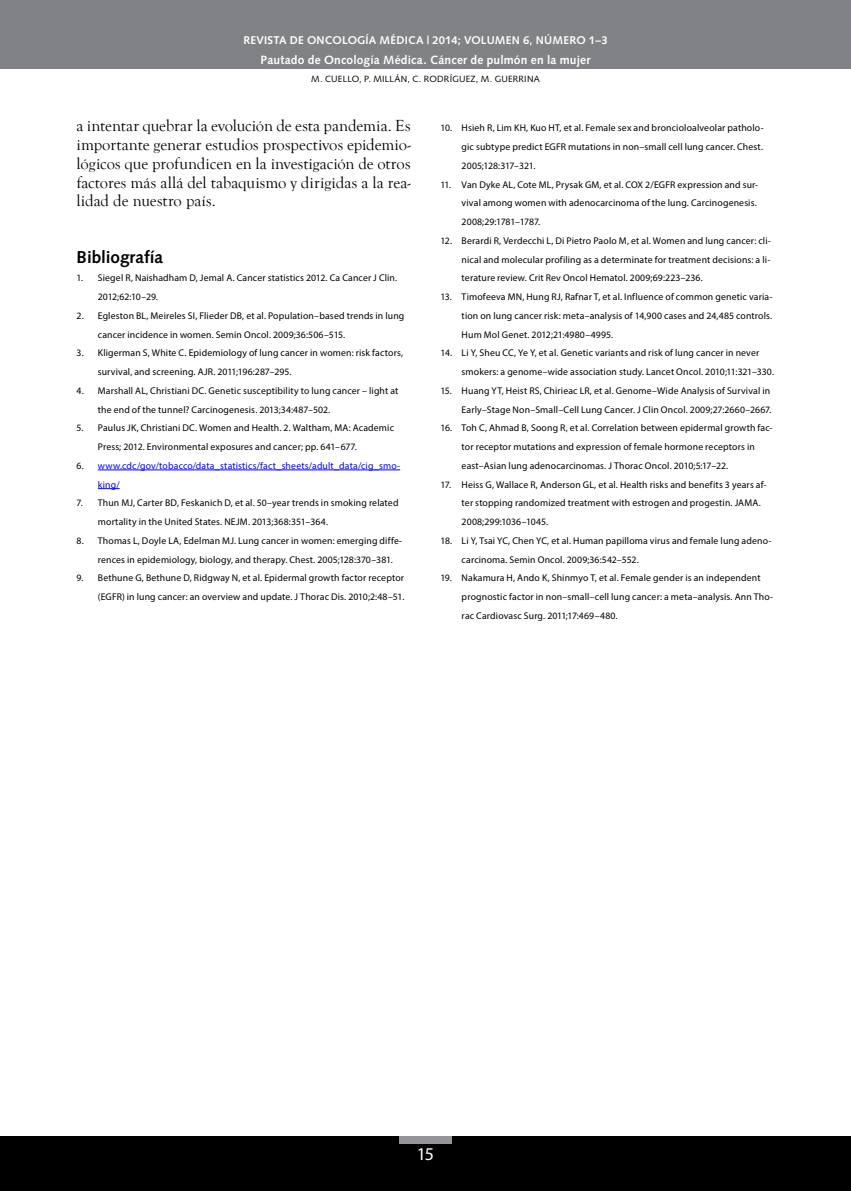
<style>
.page{position:relative;width:851px;height:1191px;background:#fff}
.page>*{position:absolute;margin:0;border:0;box-sizing:border-box;transform-origin:0 0}
.t1{font:18px "Myriad Pro";color:#fff}
.t2{font:700 17.25px "Syntax LT Std";letter-spacing:-.005em;color:#000}
.t3{font:16.5px/18.8px "Goudy Old Style T";color:#000;text-align:justify}
.t4{font:700 12px "Syntax LT Std";letter-spacing:.015em;color:#fff}
.t5{font:700 11.25px "Syntax LT Std";letter-spacing:.02em;color:#fff}
.t6{font:9.75px/18.8px "Myriad Pro";letter-spacing:.015em;color:#000}
.t7{font:9.75px/18.8px "Myriad Pro";letter-spacing:.015em;color:#00f}
.t8{font:9px "Syntax LT Std";letter-spacing:.025em;color:#000}
.s1{color:#000}
</style>
<div class="page">
<div style="left:0;top:1135px;width:850px;height:56px;background:#000"></div>
<div style="left:0;top:0;width:850px;height:69px;background:#808285"></div>
<div style="left:399px;top:1135px;width:53px;height:8px;background:#939598"></div>
<hr style="left:98px;top:469px;width:302px;height:1px;background:#00f">
<svg style="left:98px;top:488px;width:22px;height:1px"></svg>
<p class="t5" style="left:243px;top:33px;width:366px">REVISTA DE ONCOLOGÍA MÉDICA | 2014; VOLUMEN 6, NÚMERO 1–3</p>
<p class="t4" style="left:260px;top:53px;width:331px">Pautado de Oncología Médica. Cáncer de pulmón en la mujer</p>
<p class="t8" style="left:311px;top:74px;width:230px">M. CUELLO, P. MILLÁN, C. RODRÍGUEZ, M. GUERRINA</p>
<h3 class="t3" style="left:77px;top:117px;width:335px">a intentar quebrar la evolución de esta pandemia. Es importante generar estudios prospectivos epidemio&shy;lógicos que profundicen en la investigación de otros factores más allá del tabaquismo y dirigidas a la rea&shy;lidad de nuestro país.</h3>
<p class="t6" style="left:461px;top:118px;width:303px;text-align:justify;text-indent:-21px">10. Hsieh R, Lim KH, Kuo HT, et al. Female sex and broncioloalveolar patholo&shy;gic subtype predict EGFR mutations in non–small cell lung cancer. Chest.<br>2005;128:317–321.</p>
<p class="t6" style="left:461px;top:175px;width:298px;text-indent:-21px">11. Van Dyke AL, Cote ML, Prysak GM, et al. COX 2/EGFR expression and sur&shy;vival among women with adenocarcinoma of the lung. Carcinogenesis.<br>2008;29:1781–1787.</p>
<p class="t6" style="left:461px;top:231px;width:310px;text-align:justify;text-indent:-21px">12. Berardi R, Verdecchi L, Di Pietro Paolo M, et al. Women and lung cancer: cli&shy;nical and molecular profiling as a determinate for treatment decisions: a li&shy;terature review. Crit Rev Oncol Hematol. 2009;69:223–236.</p>
<p class="t6" style="left:461px;top:287px;width:312px;text-align:justify;text-indent:-21px">13. Timofeeva MN, Hung RJ, Rafnar T, et al. Influence of common genetic varia&shy;tion on lung cancer risk: meta–analysis of 14,900 cases and 24,485 controls.<br>Hum Mol Genet. 2012;21:4980–4995.</p>
<p class="t6" style="left:461px;top:343px;width:314px;text-indent:-21px">14. Li Y, Sheu CC, Ye Y, et al. Genetic variants and risk of lung cancer in never smokers: a genome–wide association study. Lancet Oncol. 2010;11:321–330.</p>
<p class="t6" style="left:440px;top:381px;width:332px;text-align:right">15. Huang YT, Heist RS, Chirieac LR, et al. Genome–Wide Analysis of Survival in<br>Early–Stage Non–Small–Cell Lung Cancer. J Clin Oncol. 2009;27:2660–2667.</p>
<p class="t6" style="left:461px;top:418px;width:312px;text-indent:-21px">16. Toh C, Ahmad B, Soong R, et al. Correlation between epidermal growth fac&shy;tor receptor mutations and expression of female hormone receptors in east–Asian lung adenocarcinomas. J Thorac Oncol. 2010;5:17–22.</p>
<p class="t6" style="left:461px;top:475px;width:306px;text-indent:-21px">17. Heiss G, Wallace R, Anderson GL, et al. Health risks and benefits 3 years af&shy;ter stopping randomized treatment with estrogen and progestin. JAMA.<br>2008;299:1036–1045.</p>
<p class="t6" style="left:461px;top:531px;width:311px;text-indent:-21px">18. Li Y, Tsai YC, Chen YC, et al. Human papilloma virus and female lung adeno&shy;carcinoma. Semin Oncol. 2009;36:542–552.</p>
<p class="t6" style="left:461px;top:568px;width:313px;text-indent:-21px">19. Nakamura H, Ando K, Shinmyo T, et al. Female gender is an independent prognostic factor in non–small–cell lung cancer: a meta–analysis. Ann Tho&shy;rac Cardiovasc Surg. 2011;17:469–480.</p>
<h2 class="t2" style="left:77px;top:247px;width:88px">Bibliografía</h2>
<p class="t6" style="left:98px;top:268px;width:301px;text-indent:-21px">1. Siegel R, Naishadham D, Jemal A. Cancer statistics 2012. Ca Cancer J Clin.<br>2012;62:10–29.</p>
<p class="t6" style="left:98px;top:306px;width:308px;text-indent:-21px">2. Egleston BL, Meireles SI, Flieder DB, et al. Population–based trends in lung cancer incidence in women. Semin Oncol. 2009;36:506–515.</p>
<p class="t6" style="left:98px;top:343px;width:307px;text-indent:-21px">3. Kligerman S, White C. Epidemiology of lung cancer in women: risk factors, survival, and screening. AJR. 2011;196:287–295.</p>
<p class="t6" style="left:98px;top:381px;width:302px;text-indent:-21px">4. Marshall AL, Christiani DC. Genetic susceptibility to lung cancer – light at the end of the tunnel? Carcinogenesis. 2013;34:487–502.</p>
<p class="t6" style="left:98px;top:418px;width:297px;text-indent:-21px">5. Paulus JK, Christiani DC. Women and Health. 2. Waltham, MA: Academic<br>Press; 2012. Environmental exposures and cancer; pp. 641–677.</p>
<p class="t7" style="left:98px;top:456px;width:304px;text-indent:-21px"><span class="s1">6.</span> www.cdc/gov/tobacco/data_statistics/fact_sheets/adult_data/cig_smo&shy;king/</p>
<p class="t6" style="left:98px;top:493px;width:302px;text-indent:-21px">7. Thun MJ, Carter BD, Feskanich D, et al. 50–year trends in smoking related mortality in the United States. NEJM. 2013;368:351–364.</p>
<p class="t6" style="left:98px;top:531px;width:306px;text-indent:-21px">8. Thomas L, Doyle LA, Edelman MJ. Lung cancer in women: emerging diffe&shy;rences in epidemiology, biology, and therapy. Chest. 2005;128:370–381.</p>
<p class="t6" style="left:77px;top:568px;width:329px;text-align:right">9. Bethune G, Bethune D, Ridgway N, et al. Epidermal growth factor receptor (EGFR) in lung cancer: an overview and update. J Thorac Dis. 2010;2:48–51.</p>
<h1 class="t1" style="left:417px;top:1143px;width:19px">15</h1>
</div>
